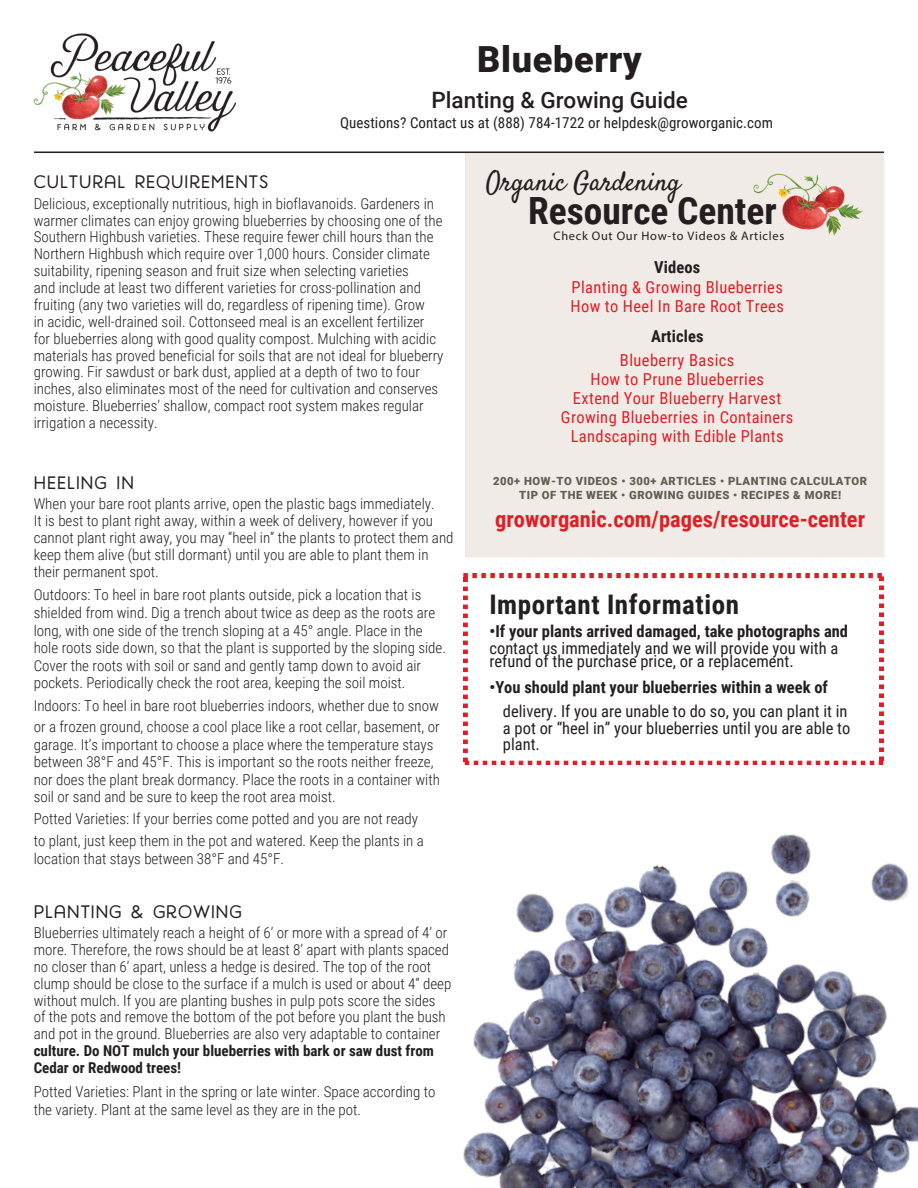
<style>
.page{position:relative;width:918px;height:1188px;background:#fff}
.page>*{position:absolute;margin:0;border:0;box-sizing:border-box;transform-origin:0 0}
.t1{font:700 37.5px "Roboto Condensed";color:#231f20}
.t2{font:900 36px "Roboto";letter-spacing:.02em;color:#231f20}
.t3{font:700 27px "Roboto Condensed";letter-spacing:.02em;color:#231f20}
.t4{font:27px "Satisfy";color:#231f20}
.t5{font:700 22.5px "Roboto Condensed";color:#e11e26}
.t6{font:500 22.5px "Roboto";color:#231f20}
.t7{font:18px "Harman Retro";letter-spacing:.055em;color:#231f20}
.t8{font:16.5px/19.2px "Roboto Condensed";letter-spacing:.025em;color:#e11e26;text-align:center}
.t9{font:16.5px/16.4px "Roboto Condensed";color:#231f20}
.t10{font:700 16.5px/16.8px "Roboto Condensed";color:#231f20}
.t11{font:300 15px/16.8px "Roboto Condensed";color:#231f20}
.t12{font:15px "Roboto Condensed";letter-spacing:.005em;color:#231f20}
.t13{font:12.3px "Myriad Pro";letter-spacing:.055em;color:#231f20}
.t14{font:900 11.25px/13.5px "Roboto";letter-spacing:.045em;color:#625d50;text-align:center}
.s1{font-weight:700}
.s2{font-weight:700;color:#231f20}
.s3{font-weight:400}
</style>
<div class="page">
<img style="left:463px;top:834px;width:455px;height:354px">
<img style="left:33px;top:33px;width:204px;height:99px">
<img style="left:33px;top:151px;width:852px;height:407px">
<svg style="left:463px;top:574px;width:420px;height:191px"></svg>
<h2 class="t2" style="left:477px;top:38px;width:166px">Blueberry</h2>
<h3 class="t6" style="left:432px;top:87px;width:258px">Planting &amp; Growing Guide</h3>
<h1 class="t12" style="left:340px;top:114px;width:434px">Questions? Contact us at (888) 784-1722 or helpdesk@groworganic.com</h1>
<h2 class="t7" style="left:34px;top:175px;width:236px">CULTURAL REQUIREMENTS</h2>
<h2 class="t11" style="left:34px;top:195px;width:411px">Delicious, exceptionally nutritious, high in bioflavanoids. Gardeners in warmer climates can enjoy growing blueberries by choosing one of the Southern Highbush varieties. These require fewer chill hours than the Northern Highbush which require over 1,000 hours. Consider climate suitability, ripening season and fruit size when selecting varieties<br>and include at least two different varieties for cross-pollination and fruiting (any two varieties will do, regardless of ripening time). Grow<br>in acidic, well-drained soil. Cottonseed meal is an excellent fertilizer for blueberries along with good quality compost. Mulching with acidic materials has proved beneficial for soils that are not ideal for blueberry growing. Fir sawdust or bark dust, applied at a depth of two to four inches, also eliminates most of the need for cultivation and conserves moisture. Blueberries’ shallow, compact root system makes regular irrigation a necessity.</h2>
<h5 class="t7" style="left:34px;top:475px;width:102px">HEELING IN</h5>
<h5 class="t11" style="left:34px;top:496px;width:421px">When your bare root plants arrive, open the plastic bags immediately.<br>It is best to plant right away, within a week of delivery, however if you cannot plant right away, you may “heel in” the plants to protect them and keep them alive (but still dormant) until you are able to plant them in their permanent spot.</h5>
<h5 class="t11" style="left:34px;top:586px;width:414px;line-height:17.5px">Outdoors: To heel in bare root plants outside, pick a location that is shielded from wind. Dig a trench about twice as deep as the roots are long, with one side of the trench sloping at a 45° angle. Place in the hole roots side down, so that the plant is supported by the sloping side.<br>Cover the roots with soil or sand and gently tamp down to avoid air pockets. Periodically check the root area, keeping the soil moist.</h5>
<h5 class="t11" style="left:34px;top:695px;width:407px;line-height:21.3px">Indoors: To heel in bare root blueberries indoors, whether due to snow or a frozen ground, choose a cool place like a root cellar, basement, or</h5>
<h5 class="t11" style="left:34px;top:736px;width:408px;line-height:17.4px">garage. It’s important to choose a place where the temperature stays between 38°F and 45°F. This is important so the roots neither freeze, nor does the plant break dormancy. Place the roots in a container with</h5>
<p class="t11" style="left:34px;top:786px;width:392px;line-height:21.9px">soil or sand and be sure to keep the root area moist.<br>Potted Varieties: If your berries come potted and you are not ready to plant, just keep them in the pot and watered. Keep the plants in a</p>
<p class="t11" style="left:34px;top:850px;width:252px">location that stays between 38°F and 45°F.</p>
<h5 class="t7" style="left:34px;top:904px;width:209px">PLANTING &amp; GROWING</h5>
<h5 class="t11" style="left:34px;top:925px;width:419px">Blueberries ultimately reach a height of 6’ or more with a spread of 4’ or more. Therefore, the rows should be at least 8’ apart with plants spaced no closer than 6’ apart, unless a hedge is desired. The top of the root clump should be close to the surface if a mulch is used or about 4” deep without mulch. If you are planting bushes in pulp pots score the sides<br>of the pots and remove the bottom of the pot before you plant the bush and pot in the ground. Blueberries are also very adaptable to container <span class="s1">culture. Do NOT mulch your blueberries with bark or saw dust from Cedar or Redwood trees!</span></h5>
<h5 class="t11" style="left:34px;top:1083px;width:403px;line-height:18px">Potted Varieties: Plant in the spring or late winter. Space according to the variety. Plant at the same level as they are in the pot.</h5>
<h5 class="t4" style="left:486px;top:165px;width:196px">Organic Gardening</h5>
<h5 class="t1" style="left:528px;top:189px;width:250px">Resource Center</h5>
<p class="t13" style="left:554px;top:231px;width:232px">Check Out Our How-to Videos &amp; Articles</p>
<h6 class="t8" style="left:570px;top:258px;width:215px"><span class="s2">Videos<br></span>Planting &amp; Growing Blueberries<br>How to Heel In Bare Root Trees</h6>
<h6 class="t8" style="left:620px;top:325px;width:116px;line-height:23.7px"><span class="s2">Articles<br></span>Blueberry Basics</h6>
<h6 class="t8" style="left:561px;top:370px;width:234px">How to Prune Blueberries<br>Extend Your Blueberry Harvest<br>Growing Blueberries in Containers<br>Landscaping with Edible Plants</h6>
<p class="t14" style="left:493px;top:475px;width:376px">200+ HOW-TO VIDEOS • 300+ ARTICLES • PLANTING CALCULATOR<br>TIP OF THE WEEK • GROWING GUIDES • RECIPES &amp; MORE!</p>
<h3 class="t5" style="left:495px;top:506px;width:371px">groworganic.com/pages/resource-center</h3>
<p class="t3" style="left:489px;top:589px;width:251px">Important Information</p>
<p class="t10" style="left:489px;top:623px;width:360px">•If your plants arrived damaged, take photographs and <span class="s3">contact us immediately and we will provide you with a</span></p>
<h5 class="t9" style="left:489px;top:653px;width:306px">refund of the purchase price, or a replacement.</h5>
<h5 class="t10" style="left:489px;top:679px;width:340px">•You should plant your blueberries within a week of</h5>
<h5 class="t9" style="left:503px;top:703px;width:349px">delivery. If you are unable to do so, you can plant it in a pot or “heel in” your blueberries until you are able to plant.</h5>
</div>
